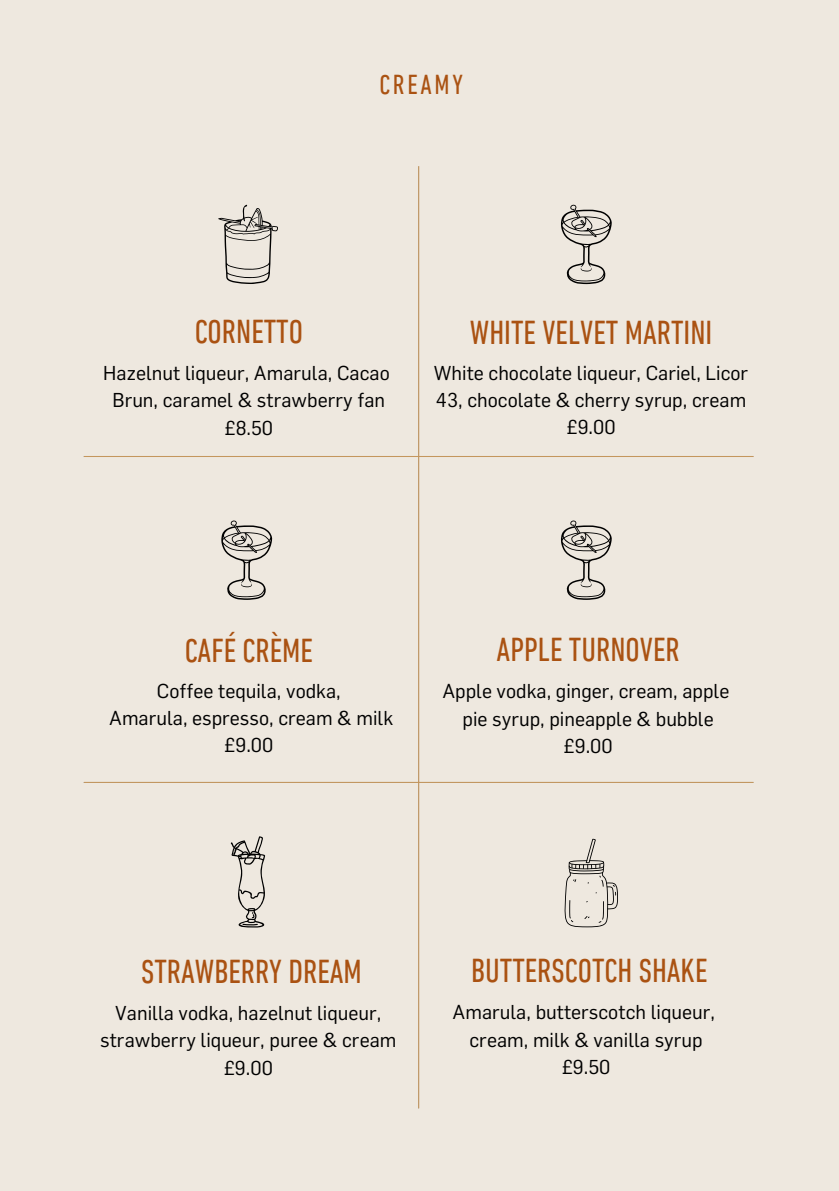
<style>
.page{position:relative;width:839px;height:1191px;background:#fff}
.page>*{position:absolute;margin:0;border:0;box-sizing:border-box;transform-origin:0 0}
.t1{font:condensed 33.8px "DIN Next LT Pro";color:#aa5212}
.t2{font:condensed 28px "DIN Next LT Pro";letter-spacing:.1em;color:#aa5212}
.t3{font:19.8px/27.4px "Flama";color:#000;text-align:center}
</style>
<div class="page">
<div style="left:0;top:0;width:838px;height:1191px;background:#eee8df"></div>
<hr style="left:418px;top:166px;width:1px;height:942px;background:#c4965d">
<hr style="left:84px;top:456px;width:669px;height:1px;background:#c4965d">
<hr style="left:84px;top:782px;width:669px;height:1px;background:#c4965d">
<svg style="left:231px;top:836px;width:35px;height:92px"></svg>
<svg style="left:221px;top:520px;width:51px;height:80px"></svg>
<svg style="left:564px;top:839px;width:54px;height:88px"></svg>
<svg style="left:561px;top:205px;width:51px;height:79px"></svg>
<svg style="left:218px;top:205px;width:60px;height:79px"></svg>
<svg style="left:561px;top:520px;width:51px;height:80px"></svg>
<h2 class="t2" style="left:379px;top:73px;width:85px">CREAMY</h2>
<p class="t1" style="left:195px;top:317px;width:110px">CORNETTO</p>
<p class="t3" style="left:103px;top:359px;width:288px">Hazelnut liqueur, Amarula, Cacao</p>
<p class="t3" style="left:112px;top:386px;width:274px">Brun, caramel &amp; strawberry fan</p>
<p class="t3" style="left:224px;top:414px;width:50px">£8.50</p>
<h1 class="t1" style="left:470px;top:318px;width:244px">WHITE VELVET MARTINI</h1>
<p class="t3" style="left:434px;top:359px;width:316px">White chocolate liqueur, Cariel, Licor<br>43, chocolate &amp; cherry syrup, cream £9.00</p>
<h1 class="t1" style="left:185px;top:637px;width:130px">CAFÉ CRÈME</h1>
<p class="t3" style="left:109px;top:677px;width:285px">Coffee tequila, vodka,<br>Amarula, espresso, cream &amp; milk £9.00</p>
<p class="t1" style="left:496px;top:636px;width:185px">APPLE TURNOVER</p>
<p class="t3" style="left:442px;top:677px;width:288px">Apple vodka, ginger, cream, apple pie syrup, pineapple &amp; bubble £9.00</p>
<h1 class="t1" style="left:141px;top:957px;width:222px">STRAWBERRY DREAM</h1>
<p class="t3" style="left:100px;top:999px;width:298px">Vanilla vodka, hazelnut liqueur, strawberry liqueur, puree &amp; cream £9.00</p>
<h1 class="t1" style="left:471px;top:957px;width:238px">BUTTERSCOTCH SHAKE</h1>
<p class="t3" style="left:452px;top:998px;width:264px">Amarula, butterscotch liqueur, cream, milk &amp; vanilla syrup £9.50</p>
</div>
